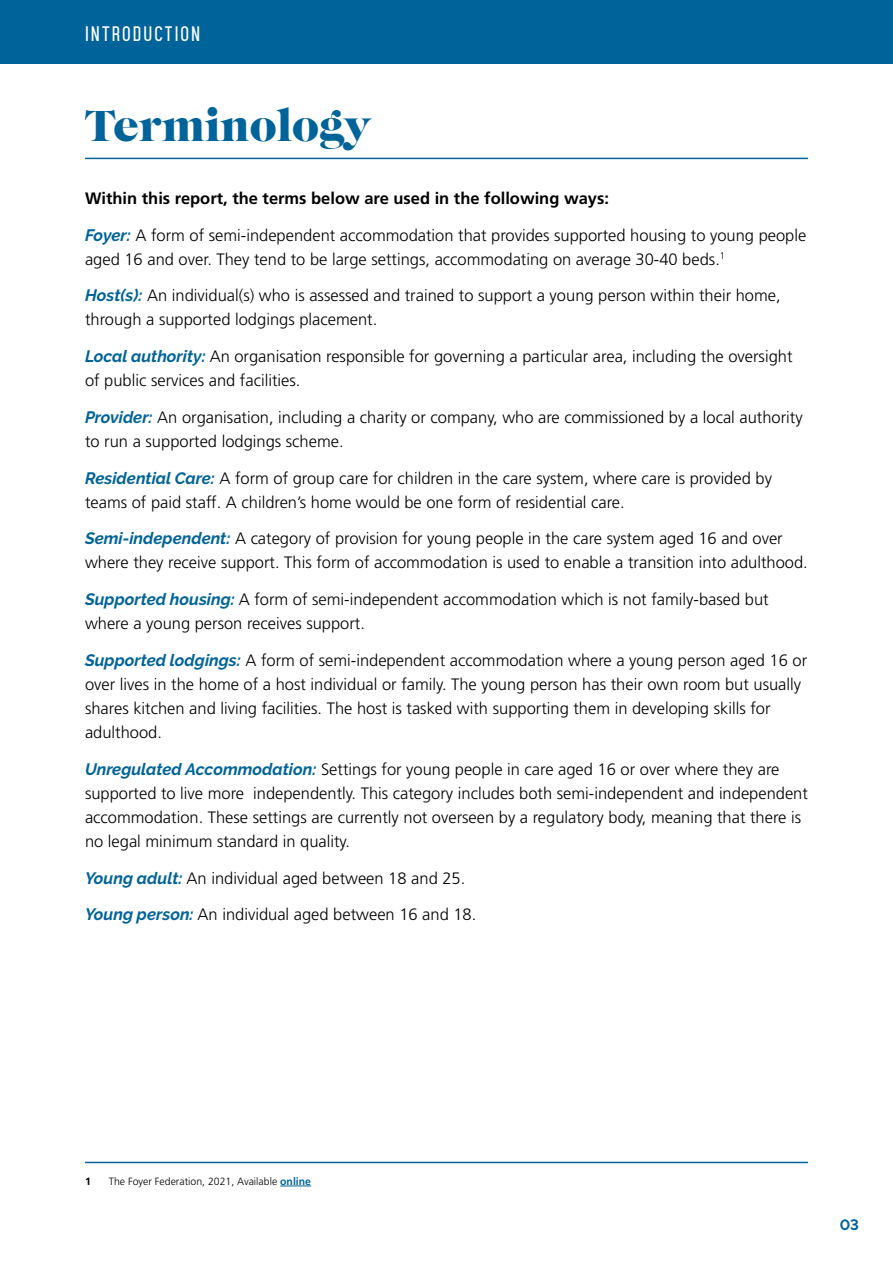
<style>
.page{position:relative;width:893px;height:1263px;background:#fff}
.page>*{position:absolute;margin:0;border:0;box-sizing:border-box;transform-origin:0 0}
.t1{font:45px "Caslon Graphique";color:#006399}
.t2{font:21px "Aquilone";letter-spacing:.1em;color:#fff}
.t3{font:300 16.5px/24px "Frutiger LT Std";color:#000}
.t4{font:700 16.5px "Frutiger LT Std";color:#000}
.t5{font:700 15px "Raleway";color:#006399}
.t6{font:300 10.5px "Frutiger LT Std";color:#000}
.t7{font:700 10.5px "Frutiger LT Std";color:#000}
.s1{font-family:"Raleway";font-weight:700;font-style:italic;color:#006399}
.s2{font-weight:700;color:#006399}
</style>
<div class="page">
<hr style="left:85px;top:158px;width:723px;height:1px;background:#006399">
<hr style="left:280px;top:1186px;width:31px;height:1px;background:#006399">
<hr style="left:85px;top:1162px;width:723px;height:1px;background:#006399">
<div style="left:0;top:0;width:893px;height:64px;background:#006399"></div>
<p class="t2" style="left:85px;top:22px;width:117px">INTRODUCTION</p>
<h1 class="t1" style="left:85px;top:99px;width:287px">Terminology</h1>
<p class="t4" style="left:85px;top:188px;width:525px">Within this report, the terms below are used in the following ways:</p>
<p class="t3" style="left:85px;top:223px;width:723px"><span class="s1">Foyer:</span> A form of semi-independent accommodation that provides supported housing to young people aged 16 and over. They tend to be large settings, accommodating on average 30-40 beds.<sup>1</sup></p>
<p class="t3" style="left:85px;top:284px;width:697px"><span class="s1">Host(s):</span> An individual(s) who is assessed and trained to support a young person within their home, through a supported lodgings placement.</p>
<p class="t3" style="left:85px;top:345px;width:709px"><span class="s1">Local authority:</span> An organisation responsible for governing a particular area, including the oversight of public services and facilities.</p>
<p class="t3" style="left:85px;top:405px;width:719px"><span class="s1">Provider:</span> An organisation, including a charity or company, who are commissioned by a local authority to run a supported lodgings scheme.</p>
<p class="t3" style="left:85px;top:466px;width:688px"><span class="s1">Residential Care:</span> A form of group care for children in the care system, where care is provided by teams of paid staff. A children’s home would be one form of residential care.</p>
<p class="t3" style="left:85px;top:527px;width:724px"><span class="s1">Semi-independent:</span> A category of provision for young people in the care system aged 16 and over where they receive support. This form of accommodation is used to enable a transition into adulthood.</p>
<p class="t3" style="left:85px;top:588px;width:685px"><span class="s1">Supported housing:</span> A form of semi-independent accommodation which is not family-based but where a young person receives support.</p>
<p class="t3" style="left:85px;top:648px;width:724px"><span class="s1">Supported lodgings:</span> A form of semi-independent accommodation where a young person aged 16 or over lives in the home of a host individual or family. The young person has their own room but usually shares kitchen and living facilities. The host is tasked with supporting them in developing skills for adulthood.</p>
<p class="t3" style="left:85px;top:757px;width:724px"><span class="s1">Unregulated Accommodation:</span> Settings for young people in care aged 16 or over where they are supported to live more independently. This category includes both semi-independent and independent accommodation. These settings are currently not overseen by a regulatory body, meaning that there is no legal minimum standard in quality.</p>
<p class="t3" style="left:85px;top:866px;width:382px"><span class="s1">Young adult:</span> An individual aged between 18 and 25.</p>
<p class="t3" style="left:85px;top:903px;width:393px"><span class="s1">Young person:</span> An individual aged between 16 and 18.</p>
<p class="t7" style="left:85px;top:1175px;width:7px">1</p>
<p class="t6" style="left:109px;top:1175px;width:204px">The Foyer Federation, 2021, Available <span class="s2">online</span></p>
<p class="t5" style="left:840px;top:1216px;width:21px">03</p>
</div>
